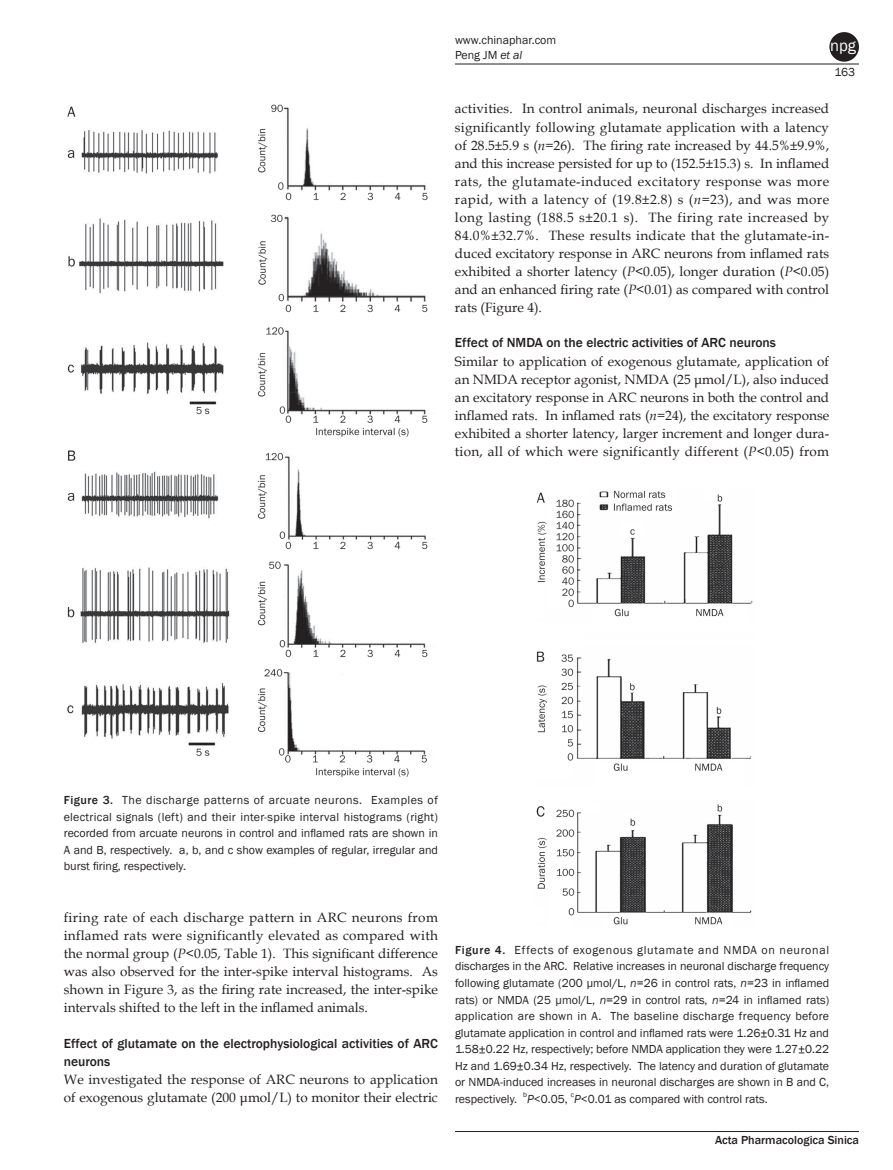
<style>
.page{position:relative;width:893px;height:1170px;background:#fff}
.page>*{position:absolute;margin:0;border:0;box-sizing:border-box;transform-origin:0 0}
.t1{font:16.5px "Franklin Gothic";color:#fff}
.t2{font:13.5px/18px "Book Antiqua";color:#231f20;text-align:justify}
.t3{font:500 13.5px/18px "Franklin Gothic";color:#231f20}
.t4{font:12px/16.5px "Franklin Gothic";color:#231f20;text-align:justify}
.t5{font:500 12px "Franklin Gothic";color:#231f20}
.s1{font-style:italic}
.s2{font-weight:500}
</style>
<div class="page">
<hr style="left:455px;top:64px;width:404px;height:1px;background:#231f20">
<hr style="left:455px;top:1131px;width:404px;height:1px;background:#231f20">
<div style="left:829px;top:32px;width:30px;height:30px;background:#231f20;border-radius:50%"></div>
<img style="left:67px;top:104px;width:361px;height:673px">
<img style="left:536px;top:490px;width:217px;height:435px">
<p class="t4" style="left:455px;top:32px;width:103px;line-height:15px">www.chinaphar.com<br>Peng JM <span class="s1">et al</span></p>
<p class="t1" style="left:830px;top:35px;width:27px">npg</p>
<p class="t4" style="left:834px;top:64px;width:22px">163</p>
<p class="t2" style="left:455px;top:100px;width:376px">activities. In control animals, neuronal discharges increased significantly following glutamate application with a latency of 28.5±5.9 s (<span class="s1">n</span>=26). The firing rate increased by 44.5%±9.9%, and this increase persisted for up to (152.5±15.3) s. In inflamed rats, the glutamate-induced excitatory response was more rapid, with a latency of (19.8±2.8) s (<span class="s1">n</span>=23), and was more long lasting (188.5 s±20.1 s). The firing rate increased by 84.0%±32.7%. These results indicate that the glutamate-in&shy;duced excitatory response in ARC neurons from inflamed rats exhibited a shorter latency (<span class="s1">P</span>&lt;0.05), longer duration (<span class="s1">P</span>&lt;0.05) and an enhanced firing rate (<span class="s1">P</span>&lt;0.01) as compared with control rats (Figure 4).</p>
<p class="t3" style="left:455px;top:334px;width:323px">Effect of NMDA on the electric activities of ARC neurons</p>
<p class="t2" style="left:455px;top:351px;width:376px">Similar to application of exogenous glutamate, application of an NMDA receptor agonist, NMDA (25 μmol/L), also induced an excitatory response in ARC neurons in both the control and inflamed rats. In inflamed rats (<span class="s1">n</span>=24), the excitatory response exhibited a shorter latency, larger increment and longer dura&shy;tion, all of which were significantly different (<span class="s1">P</span>&lt;0.05) from</p>
<p class="t4" style="left:64px;top:792px;width:376px"><span class="s2">Figure 3.</span> The discharge patterns of arcuate neurons. Examples of electrical signals (left) and their inter-spike interval histograms (right) recorded from arcuate neurons in control and inflamed rats are shown in A and B, respectively. a, b, and c show examples of regular, irregular and burst firing, respectively.</p>
<p class="t2" style="left:64px;top:907px;width:376px">firing rate of each discharge pattern in ARC neurons from inflamed rats were significantly elevated as compared with the normal group (<span class="s1">P</span>&lt;0.05, Table 1). This significant difference was also observed for the inter-spike interval histograms. As shown in Figure 3, as the firing rate increased, the inter-spike intervals shifted to the left in the inflamed animals.</p>
<p class="t3" style="left:64px;top:1034px;width:376px">Effect of glutamate on the electrophysiological activities of ARC neurons</p>
<p class="t2" style="left:64px;top:1069px;width:376px">We investigated the response of ARC neurons to application of exogenous glutamate (200 μmol/L) to monitor their electric</p>
<p class="t4" style="left:455px;top:941px;width:376px"><span class="s2">Figure 4.</span> Effects of exogenous glutamate and NMDA on neuronal discharges in the ARC. Relative increases in neuronal discharge frequency following glutamate (200 μmol/L, <span class="s1">n</span>=26 in control rats, <span class="s1">n</span>=23 in inflamed rats) or NMDA (25 μmol/L, <span class="s1">n</span>=29 in control rats, <span class="s1">n</span>=24 in inflamed rats) application are shown in A. The baseline discharge frequency before glutamate application in control and inflamed rats were 1.26±0.31 Hz and 1.58±0.22 Hz, respectively; before NMDA application they were 1.27±0.22<br>Hz and 1.69±0.34 Hz, respectively. The latency and duration of glutamate or NMDA-induced increases in neuronal discharges are shown in B and C, respectively. <sup>b</sup><span class="s1">P</span>&lt;0.05, <sup>c</sup><span class="s1">P</span>&lt;0.01 as compared with control rats.</p>
<p class="t5" style="left:715px;top:1132px;width:145px">Acta Pharmacologica Sinica</p>
</div>
